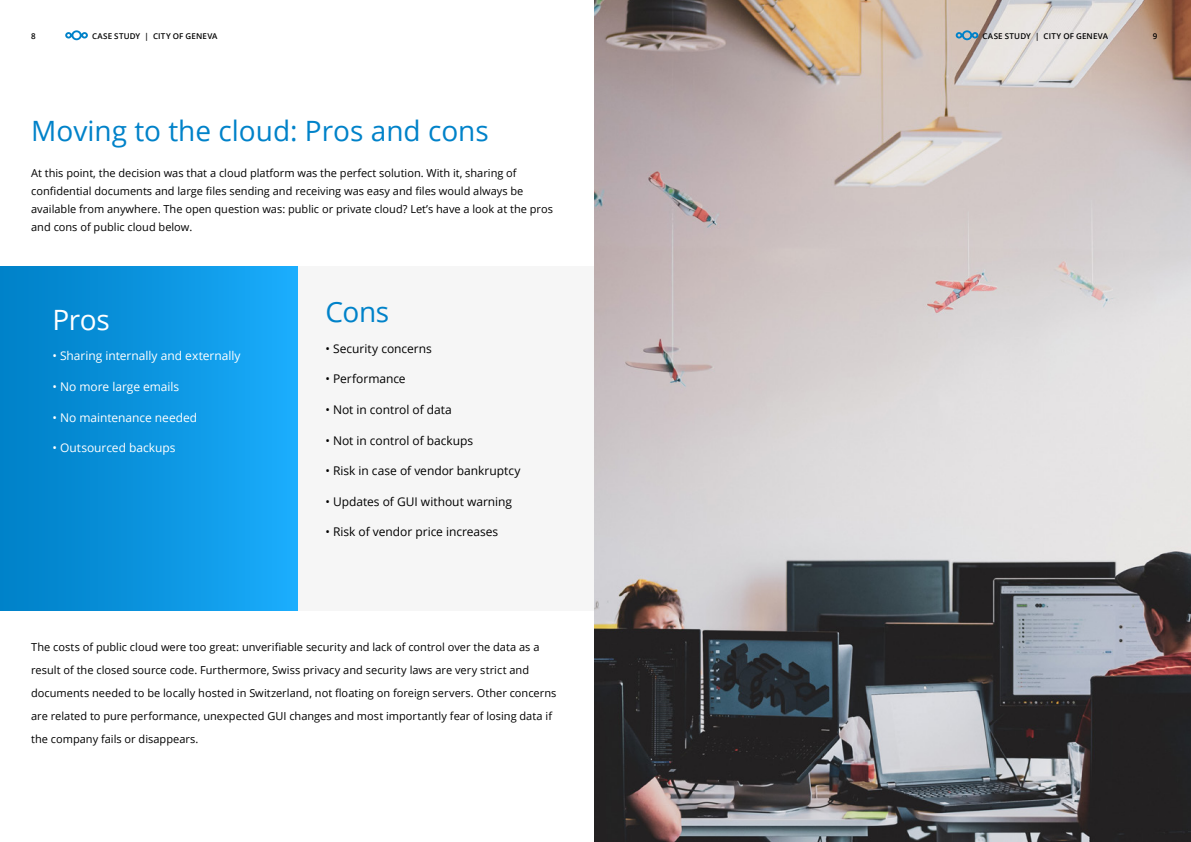
<style>
.page{position:relative;width:1191px;height:842px;background:#fff}
.page>*{position:absolute;margin:0;border:0;box-sizing:border-box;transform-origin:0 0}
.t1{font:28px "Open Sans";color:#0082c9}
.t2{font:28px "Open Sans";color:#fff}
.t3{font:12px "Open Sans";letter-spacing:-.005em;color:#000}
.t4{font:12px "Open Sans";letter-spacing:-.005em;color:#fff}
.t5{font:11px/23px "Open Sans";color:#000}
.t6{font:600 8px "Open Sans";letter-spacing:.02em;color:#000}
</style>
<div class="page">
<div style="left:298px;top:266px;width:297px;height:344px;background:#f6f6f6"></div>
<div style="left:0;top:266px;width:298px;height:344px;background:linear-gradient(to right,#007fc5,#1aacfb)"></div>
<img style="left:594px;top:0;width:597px;height:842px">
<svg style="left:955px;top:30px;width:23px;height:10px"></svg>
<svg style="left:65px;top:30px;width:23px;height:10px"></svg>
<p class="t6" style="left:31px;top:30px;width:6px">8</p>
<p class="t6" style="left:92px;top:30px;width:127px">CASE STUDY | CITY OF GENEVA</p>
<p class="t6" style="left:982px;top:30px;width:127px">CASE STUDY | CITY OF GENEVA</p>
<p class="t6" style="left:1152px;top:30px;width:6px">9</p>
<h1 class="t1" style="left:31px;top:111px;width:459px">Moving to the cloud: Pros and cons</h1>
<p class="t5" style="left:31px;top:163px;width:523px;line-height:18px">At this point, the decision was that a cloud platform was the perfect solution. With it, sharing of confidential documents and large files sending and receiving was easy and files would always be available from anywhere. The open question was: public or private cloud? Let’s have a look at the pros and cons of public cloud below.</p>
<h1 class="t2" style="left:52px;top:300px;width:59px">Pros</h1>
<p class="t4" style="left:52px;top:348px;width:190px">• Sharing internally and externally</p>
<p class="t4" style="left:52px;top:378px;width:128px">• No more large emails</p>
<p class="t4" style="left:52px;top:409px;width:146px">• No maintenance needed</p>
<p class="t4" style="left:52px;top:440px;width:125px">• Outsourced backups</p>
<h1 class="t1" style="left:325px;top:293px;width:65px">Cons</h1>
<p class="t3" style="left:325px;top:340px;width:108px">• Security concerns</p>
<p class="t3" style="left:325px;top:371px;width:82px">• Performance</p>
<p class="t3" style="left:325px;top:401px;width:128px">• Not in control of data</p>
<p class="t3" style="left:325px;top:432px;width:149px">• Not in control of backups</p>
<p class="t3" style="left:325px;top:463px;width:197px">• Risk in case of vendor bankruptcy</p>
<p class="t3" style="left:325px;top:493px;width:188px">• Updates of GUI without warning</p>
<p class="t3" style="left:325px;top:524px;width:174px">• Risk of vendor price increases</p>
<p class="t5" style="left:31px;top:635px;width:526px">The costs of public cloud were too great: unverifiable security and lack of control over the data as a result of the closed source code. Furthermore, Swiss privacy and security laws are very strict and documents needed to be locally hosted in Switzerland, not floating on foreign servers. Other concerns are related to pure performance, unexpected GUI changes and most importantly fear of losing data if the company fails or disappears.</p>
</div>
